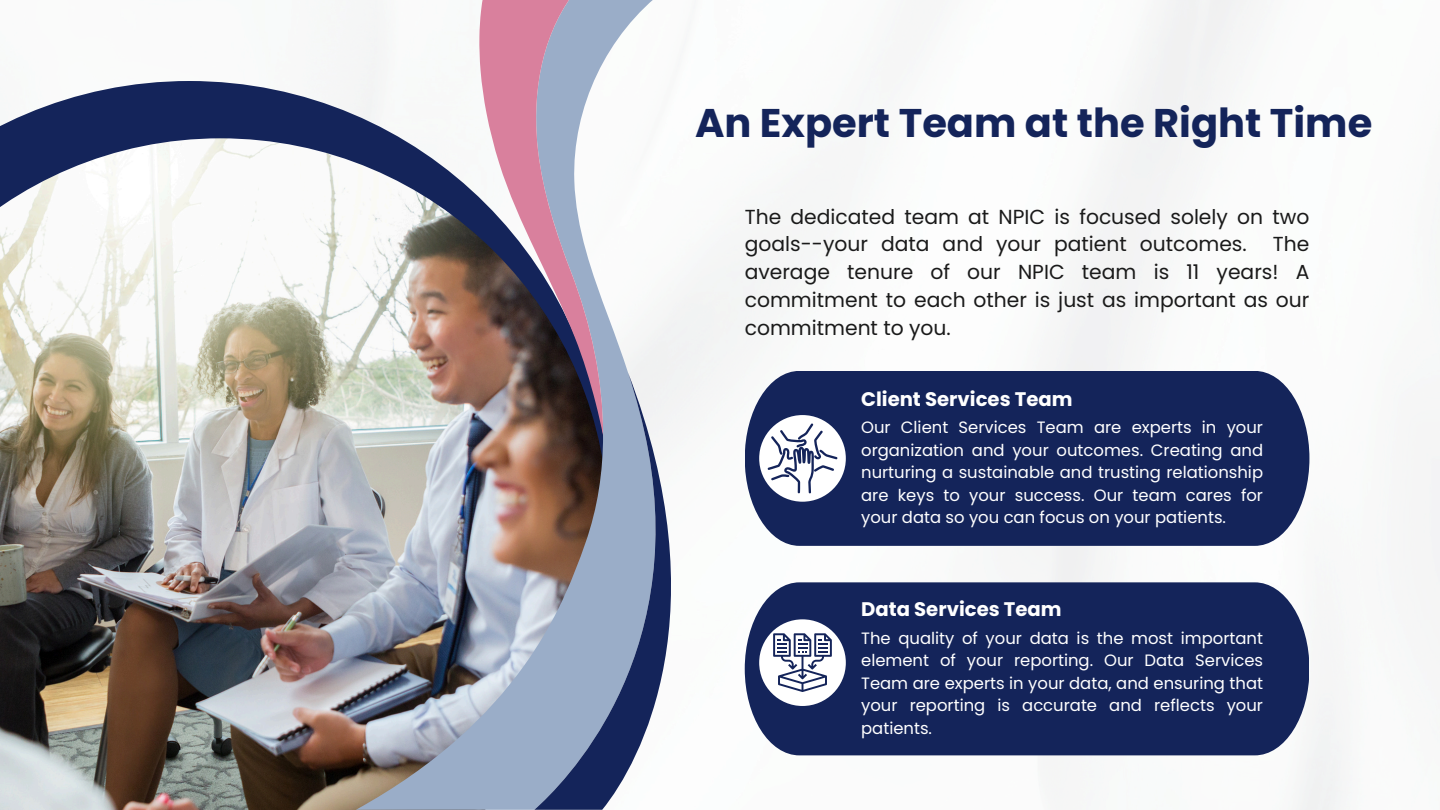
<style>
.page{position:relative;width:1440px;height:810px;background:#fff}
.page>*{position:absolute;margin:0;border:0;box-sizing:border-box;transform-origin:0 0}
.t1{font:700 40px "Poppins";color:#14245a}
.t2{font:20.3px/27.8px "Poppins";color:#1a1a1a}
.t3{font:700 19.6px "Poppins";color:#fff}
.t4{font:16.4px/22.5px "Poppins";color:#fff;text-align:justify}
</style>
<div class="page">
<svg style="left:0;top:81px;width:356px;height:57px;fill:#14245a"></svg>
<img style="left:0;top:138px;width:356px;height:672px">
<img style="left:356px;top:0;width:330px;height:810px">
<svg style="left:534px;top:373px;width:186px;height:437px"></svg>
<svg style="left:479px;top:0;width:124px;height:435px"></svg>
<div style="left:745px;top:371px;width:564px;height:175px;background:#14245a"></div>
<div style="left:759px;top:415px;width:87px;height:87px;background:#fff;border-radius:50%"></div>
<div style="left:745px;top:582px;width:564px;height:173px;background:#14245a"></div>
<div style="left:759px;top:619px;width:87px;height:87px;background:#fff;border-radius:50%"></div>
<svg style="left:773px;top:633px;width:59px;height:59px"></svg>
<svg style="left:768px;top:424px;width:69px;height:69px"></svg>
<p class="t1" style="left:695px;top:95px;width:679px">An Expert Team at the Right Time</p>
<p class="t2" style="left:745px;top:203px;width:566px">The dedicated team at NPIC is focused solely on two goals--your data and your patient outcomes.</p>
<p class="t2" style="left:745px;top:230px;width:566px;text-align:justify;text-indent:528px">The average tenure of our NPIC team is 11 years! A commitment to each other is just as important as our commitment to you.</p>
<h3 class="t3" style="left:861px;top:385px;width:213px">Client Services Team</h3>
<h1 class="t4" style="left:861px;top:416px;width:403px">Our Client Services Team are experts in your organization and your outcomes. Creating and nurturing a sustainable and trusting relationship are keys to your success. Our team cares for your data so you can focus on your patients.</h1>
<p class="t3" style="left:861px;top:595px;width:202px">Data Services Team</p>
<h2 class="t4" style="left:861px;top:627px;width:403px">The quality of your data is the most important element of your reporting. Our Data Services Team are experts in your data, and ensuring that your reporting is accurate and reflects your patients.</h2>
</div>
